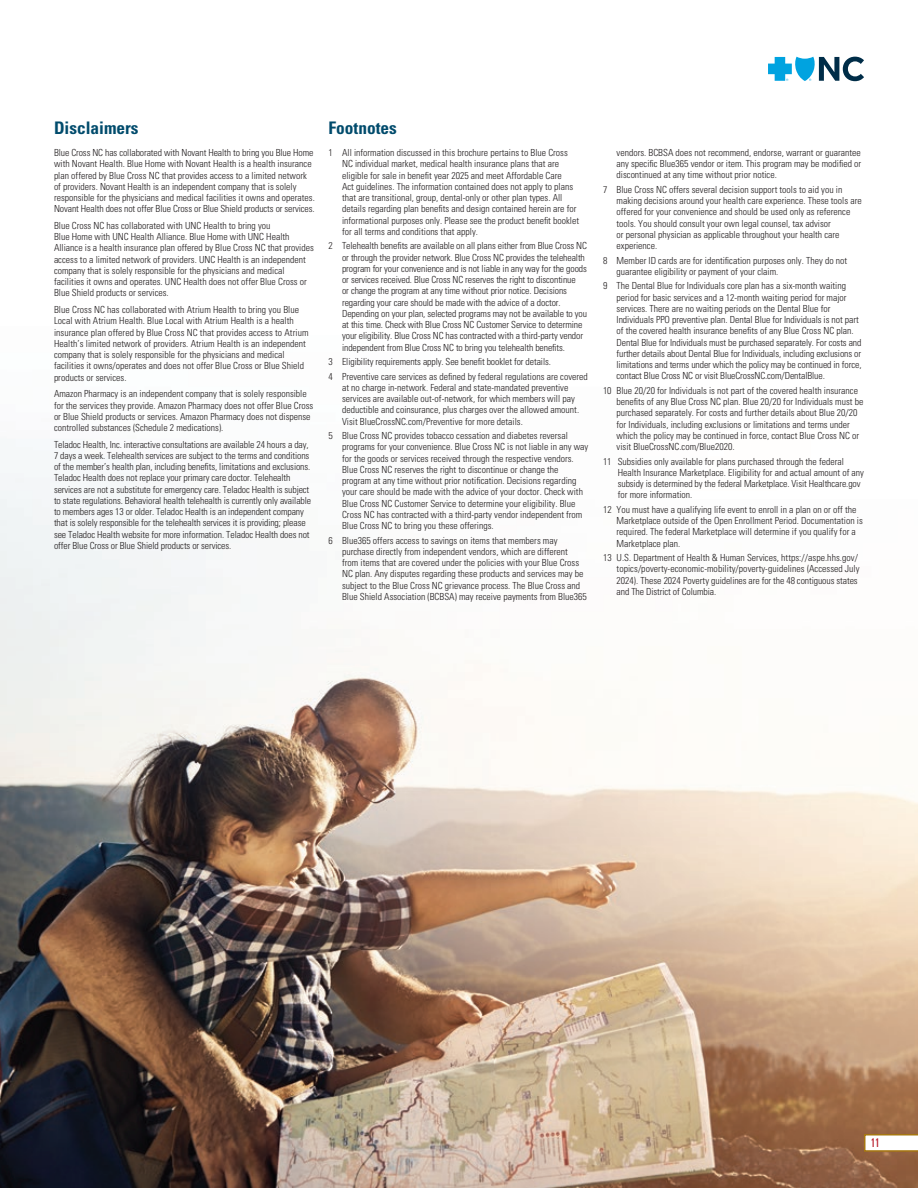
<style>
.page{position:relative;width:918px;height:1188px;background:#fff}
.page>*{position:absolute;margin:0;border:0;box-sizing:border-box;transform-origin:0 0}
.Subhead__upper___lower_case{font:700 condensed 17.4px "Univers LT Std";color:#004b6c}
.Page{font:ultra-condensed 12px "Univers LT Std";color:#b9202e}
.FNs___Legal{font:300 condensed 9.75px/11.2px "Univers LT Std";color:#231f20}
.s1{font-style:italic}
</style>
<div class="page">
<img style="left:1px;top:473px;width:917px;height:715px">
<svg style="left:864px;top:1134px;width:54px;height:18px"></svg>
<svg style="left:768px;top:57px;width:96px;height:24px"></svg>
<h3 class="Subhead__upper___lower_case" style="left:54px;top:117px;width:86px">Disclaimers</h3>
<p class="FNs___Legal" style="left:54px;top:147px;width:262px">Blue Cross NC has collaborated with Novant Health to bring you Blue Home with Novant Health. Blue Home with Novant Health is a health insurance plan offered by Blue Cross NC that provides access to a limited network of providers. Novant Health is an independent company that is solely responsible for the physicians and medical facilities it owns and operates.<br>Novant Health does not offer Blue Cross or Blue Shield products or services.</p>
<p class="FNs___Legal" style="left:54px;top:220px;width:261px">Blue Cross NC has collaborated with UNC Health to bring you<br>Blue Home with UNC Health Alliance. Blue Home with UNC Health Alliance is a health insurance plan offered by Blue Cross NC that provides access to a limited network of providers. UNC Health is an independent company that is solely responsible for the physicians and medical facilities it owns and operates. UNC Health does not offer Blue Cross or Blue Shield products or services.</p>
<p class="FNs___Legal" style="left:54px;top:304px;width:256px">Blue Cross NC has collaborated with Atrium Health to bring you Blue Local with Atrium Health. Blue Local with Atrium Health is a health insurance plan offered by Blue Cross NC that provides access to Atrium Health’s limited network of providers. Atrium Health is an independent company that is solely responsible for the physicians and medical facilities it owns/operates and does not offer Blue Cross or Blue Shield products or services.</p>
<p class="FNs___Legal" style="left:54px;top:388px;width:261px">Amazon Pharmacy is an independent company that is solely responsible for the services they provide. Amazon Pharmacy does not offer Blue Cross or Blue Shield products or services. Amazon Pharmacy does not dispense controlled substances (Schedule 2 medications).</p>
<p class="FNs___Legal" style="left:54px;top:439px;width:259px">Teladoc Health, Inc. interactive consultations are available 24 hours a day, 7 days a week. Telehealth services are subject to the terms and conditions of the member’s health plan, including benefits, limitations and exclusions.<br>Teladoc Health does not replace your primary care doctor. Telehealth services are not a substitute for emergency care. Teladoc Health is subject to state regulations. Behavioral health telehealth is currently only available to members ages 13 or older. Teladoc Health is an independent company that is solely responsible for the telehealth services it is providing; please see Teladoc Health website for more information. Teladoc Health does not offer Blue Cross or Blue Shield products or services.</p>
<h3 class="Subhead__upper___lower_case" style="left:329px;top:117px;width:70px">Footnotes</h3>
<p class="FNs___Legal" style="left:342px;top:147px;width:239px;text-indent:-14px">1 All information discussed in this brochure pertains to Blue Cross NC individual market, medical health insurance plans that are eligible for sale in benefit year 2025 and meet Affordable Care<br>Act guidelines. The information contained does not apply to plans that are transitional, group, dental-only or other plan types. All details regarding plan benefits and design contained herein are for informational purposes only. Please see the product benefit booklet for all terms and conditions that apply.</p>
<p class="FNs___Legal" style="left:342px;top:240px;width:247px;text-indent:-14px">2 Telehealth benefits are available on all plans either from Blue Cross NC or through the provider network. Blue Cross NC provides the telehealth program for your convenience and is not liable in any way for the goods or services received. Blue Cross NC reserves the right to discontinue<br>or change the program at any time without prior notice. Decisions regarding your care should be made with the advice of a doctor.<br>Depending on your plan, selected programs may not be available to you at this time. Check with Blue Cross NC Customer Service to determine your eligibility. Blue Cross NC has contracted with a third-party vendor independent from Blue Cross NC to bring you telehealth benefits.</p>
<p class="FNs___Legal" style="left:329px;top:356px;width:224px">3 Eligibility requirements apply. See benefit booklet for details.</p>
<p class="FNs___Legal" style="left:342px;top:371px;width:247px;text-indent:-14px">4 Preventive care services as defined by federal regulations are covered at no charge in-network. Federal and state-mandated preventive services are available out-of-network, for which members will pay deductible and coinsurance, plus charges over the allowed amount.<br>Visit BlueCrossNC.com/Preventive for more details.</p>
<p class="FNs___Legal" style="left:342px;top:430px;width:248px;text-indent:-14px">5 Blue Cross NC provides tobacco cessation and diabetes reversal programs for your convenience. Blue Cross NC is not liable in any way for the goods or services received through the respective vendors.<br>Blue Cross NC reserves the right to discontinue or change the program at any time without prior notification. Decisions regarding your care should be made with the advice of your doctor. Check with Blue Cross NC Customer Service to determine your eligibility. Blue Cross NC has contracted with a third-party vendor independent from Blue Cross NC to bring you these offerings.</p>
<p class="FNs___Legal" style="left:342px;top:534px;width:246px;text-indent:-14px">6 Blue365 offers access to savings on items that members may purchase directly from independent vendors, which are different<br>from items that are covered under the policies with your Blue Cross NC plan. Any disputes regarding these products and services may be subject to the Blue Cross NC grievance process. The Blue Cross and Blue Shield Association (BCBSA) may receive payments from Blue365</p>
<p class="FNs___Legal" style="left:617px;top:147px;width:246px;text-align:justify">vendors. BCBSA does not recommend, endorse, warrant or guarantee any specific Blue365 vendor or item. This program may be modified or discontinued at any time without prior notice.</p>
<p class="FNs___Legal" style="left:617px;top:184px;width:247px;text-indent:-14px">7 Blue Cross NC offers several decision support tools to aid you in making decisions around your health care experience. These tools are offered for your convenience and should be used only as reference tools. You should consult your own legal counsel, tax advisor<br>or personal physician as applicable throughout your health care experience.</p>
<p class="FNs___Legal" style="left:617px;top:255px;width:232px;text-indent:-14px">8 Member ID cards are for identification purposes only. They do not guarantee eligibility or payment of your claim.</p>
<p class="FNs___Legal" style="left:617px;top:280px;width:246px;text-indent:-14px">9 The Dental Blue for Individuals core plan has a six-month waiting period for basic services and a 12-month waiting period for major services. There are no waiting periods on the Dental Blue for Individuals PPO preventive plan. Dental Blue for Individuals is not part of the covered health insurance benefits of any Blue Cross NC plan.<br>Dental Blue for Individuals must be purchased separately. For costs and further details about Dental Blue for Individuals, including exclusions or limitations and terms under which the policy may be continued in force, contact Blue Cross NC or visit BlueCrossNC.com/DentalBlue<span class="s1">.</span></p>
<p class="FNs___Legal" style="left:617px;top:385px;width:248px;text-indent:-14px">10 Blue 20/20 for Individuals is not part of the covered health insurance benefits of any Blue Cross NC plan. Blue 20/20 for Individuals must be purchased separately. For costs and further details about Blue 20/20 for Individuals, including exclusions or limitations and terms under which the policy may be continued in force, contact Blue Cross NC or visit BlueCrossNC.com/Blue2020<span class="s1">.</span></p>
<p class="FNs___Legal" style="left:618px;top:456px;width:248px;text-indent:-15px">11 Subsidies only available for plans purchased through the federal Health Insurance Marketplace. Eligibility for and actual amount of any subsidy is determined by the federal Marketplace. Visit Healthcare.gov for more information.</p>
<p class="FNs___Legal" style="left:617px;top:504px;width:248px;text-indent:-14px">12 You must have a qualifying life event to enroll in a plan on or off the Marketplace outside of the Open Enrollment Period. Documentation is required. The federal Marketplace will determine if you qualify for a Marketplace plan.</p>
<p class="FNs___Legal" style="left:617px;top:552px;width:244px;text-indent:-14px">13 U.S. Department of Health &amp; Human Services, https://aspe.hhs.gov/ topics/poverty-economic-mobility/poverty-guidelines (Accessed July 2024). These 2024 Poverty guidelines are for the 48 contiguous states and The District of Columbia.</p>
<p class="Page" style="left:871px;top:1136px;width:10px">11</p>
</div>
